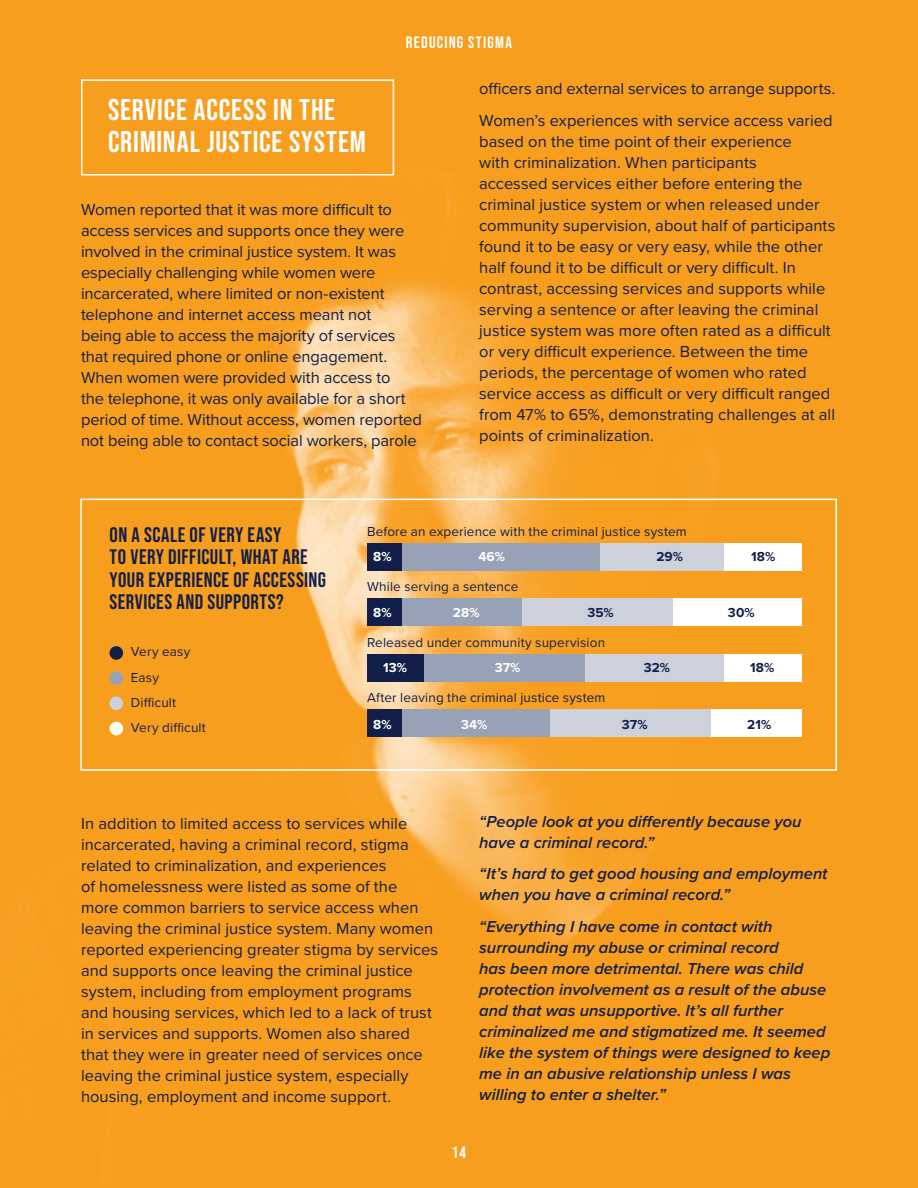
<style>
.page{position:relative;width:918px;height:1188px;background:#fff}
.page>*{position:absolute;margin:0;border:0;box-sizing:border-box;transform-origin:0 0}
.t1{font:30px/31.5px "Bebas Neue";letter-spacing:.03em;color:#fff}
.t2{font:21px/22.5px "Bebas Neue";letter-spacing:.02em;color:#121f48}
.t3{font:16.5px/21px "Proxima Nova";color:#121f48}
.t4{font:italic 600 16.5px/21px "Proxima Nova";color:#121f48}
.t5{font:16.5px "Bebas Neue";letter-spacing:.075em;color:#fff}
.t6{font:13.5px/25.2px "Proxima Nova";letter-spacing:.01em;color:#121f48}
.t7{font:700 13.5px "Proxima Nova";letter-spacing:.01em;color:#121f48}
.t8{font:700 13.5px "Proxima Nova";letter-spacing:.01em;color:#fff}
</style>
<div class="page">
<img style="left:0;top:0;width:918px;height:1188px">
<div style="left:81px;top:79px;width:313px;height:96px;border:2px solid #fff"></div>
<div style="left:80px;top:499px;width:757px;height:272px;border:2px solid #fff"></div>
<div style="left:724px;top:543px;width:78px;height:27px;background:#fff"></div>
<div style="left:673px;top:599px;width:129px;height:27px;background:#fff"></div>
<div style="left:724px;top:654px;width:78px;height:27px;background:#fff"></div>
<div style="left:711px;top:710px;width:91px;height:27px;background:#fff"></div>
<div style="left:600px;top:543px;width:124px;height:27px;background:#ccd1dc"></div>
<div style="left:522px;top:599px;width:151px;height:27px;background:#ccd1dc"></div>
<div style="left:584px;top:654px;width:140px;height:27px;background:#ccd1dc"></div>
<div style="left:550px;top:710px;width:161px;height:27px;background:#ccd1dc"></div>
<div style="left:402px;top:543px;width:198px;height:27px;background:#98a2b7"></div>
<div style="left:402px;top:599px;width:120px;height:27px;background:#98a2b7"></div>
<div style="left:424px;top:654px;width:160px;height:27px;background:#98a2b7"></div>
<div style="left:402px;top:710px;width:148px;height:27px;background:#98a2b7"></div>
<div style="left:367px;top:543px;width:35px;height:27px;background:#121f48"></div>
<div style="left:367px;top:599px;width:35px;height:27px;background:#121f48"></div>
<div style="left:367px;top:654px;width:57px;height:27px;background:#121f48"></div>
<div style="left:367px;top:710px;width:35px;height:27px;background:#121f48"></div>
<div style="left:110px;top:671px;width:13px;height:14px;background:#98a2b7;border-radius:50%"></div>
<div style="left:110px;top:697px;width:13px;height:13px;background:#ccd1dc;border-radius:50%"></div>
<div style="left:110px;top:722px;width:13px;height:13px;background:#fff;border-radius:50%"></div>
<div style="left:110px;top:646px;width:13px;height:14px;background:#121f48;border-radius:50%"></div>
<p class="t5" style="left:406px;top:32px;width:108px">REDUCING STIGMA</p>
<h1 class="t1" style="left:108px;top:95px;width:260px">SERVICE ACCESS IN THE<br>CRIMINAL JUSTICE SYSTEM</h1>
<p class="t3" style="left:81px;top:200px;width:342px">Women reported that it was more difficult to access services and supports once they were involved in the criminal justice system. It was especially challenging while women were incarcerated, where limited or non-existent telephone and internet access meant not<br>being able to access the majority of services that required phone or online engagement.<br>When women were provided with access to<br>the telephone, it was only available for a short period of time. Without access, women reported not being able to contact social workers, parole</p>
<p class="t3" style="left:479px;top:73px;width:358px;line-height:31.8px">officers and external services to arrange supports.<br>Women’s experiences with service access varied</p>
<p class="t3" style="left:479px;top:132px;width:358px">based on the time point of their experience<br>with criminalization. When participants<br>accessed services either before entering the criminal justice system or when released under community supervision, about half of participants found it to be easy or very easy, while the other half found it to be difficult or very difficult. In contrast, accessing services and supports while serving a sentence or after leaving the criminal justice system was more often rated as a difficult or very difficult experience. Between the time periods, the percentage of women who rated service access as difficult or very difficult ranged from 47% to 65%, demonstrating challenges at all points of criminalization.</p>
<p class="t2" style="left:110px;top:525px;width:218px">ON A SCALE OF VERY EASY<br>TO VERY DIFFICULT, WHAT ARE<br>YOUR EXPERIENCE OF ACCESSING<br>SERVICES AND SUPPORTS?</p>
<p class="t6" style="left:131px;top:640px;width:77px">Very easy<br>Easy<br>Difficult<br>Very difficult</p>
<p class="t6" style="left:367px;top:519px;width:321px">Before an experience with the criminal justice system</p>
<p class="t8" style="left:373px;top:551px;width:20px">8%</p>
<p class="t8" style="left:478px;top:551px;width:28px">46%</p>
<p class="t6" style="left:367px;top:575px;width:153px">While serving a sentence</p>
<p class="t8" style="left:373px;top:607px;width:20px">8%</p>
<p class="t8" style="left:453px;top:607px;width:28px">28%</p>
<p class="t7" style="left:587px;top:607px;width:28px">35%</p>
<p class="t6" style="left:367px;top:630px;width:239px">Released under community supervision</p>
<p class="t8" style="left:383px;top:662px;width:25px">13%</p>
<p class="t8" style="left:495px;top:662px;width:27px">37%</p>
<p class="t6" style="left:367px;top:686px;width:240px">After leaving the criminal justice system</p>
<p class="t8" style="left:373px;top:719px;width:20px">8%</p>
<p class="t8" style="left:461px;top:719px;width:28px">34%</p>
<p class="t7" style="left:656px;top:551px;width:28px">29%</p>
<p class="t7" style="left:644px;top:662px;width:28px">32%</p>
<p class="t7" style="left:622px;top:719px;width:27px">37%</p>
<p class="t7" style="left:751px;top:551px;width:26px">18%</p>
<p class="t7" style="left:728px;top:607px;width:28px">30%</p>
<p class="t7" style="left:750px;top:662px;width:26px">18%</p>
<p class="t7" style="left:747px;top:719px;width:26px">21%</p>
<p class="t3" style="left:81px;top:814px;width:359px">In addition to limited access to services while incarcerated, having a criminal record, stigma related to criminalization, and experiences<br>of homelessness were listed as some of the more common barriers to service access when leaving the criminal justice system. Many women reported experiencing greater stigma by services and supports once leaving the criminal justice system, including from employment programs and housing services, which led to a lack of trust in services and supports. Women also shared that they were in greater need of services once leaving the criminal justice system, especially housing, employment and income support.</p>
<p class="t4" style="left:479px;top:811px;width:324px">“People look at you differently because you have a criminal record.”</p>
<p class="t4" style="left:479px;top:864px;width:350px">“It’s hard to get good housing and employment when you have a criminal record.”</p>
<p class="t4" style="left:479px;top:917px;width:353px">“Everything I have come in contact with surrounding my abuse or criminal record<br>has been more detrimental. There was child protection involvement as a result of the abuse and that was unsupportive. It’s all further criminalized me and stigmatized me. It seemed like the system of things were designed to keep me in an abusive relationship unless I was willing to enter a shelter.”</p>
<p class="t5" style="left:452px;top:1146px;width:16px">14</p>
</div>
